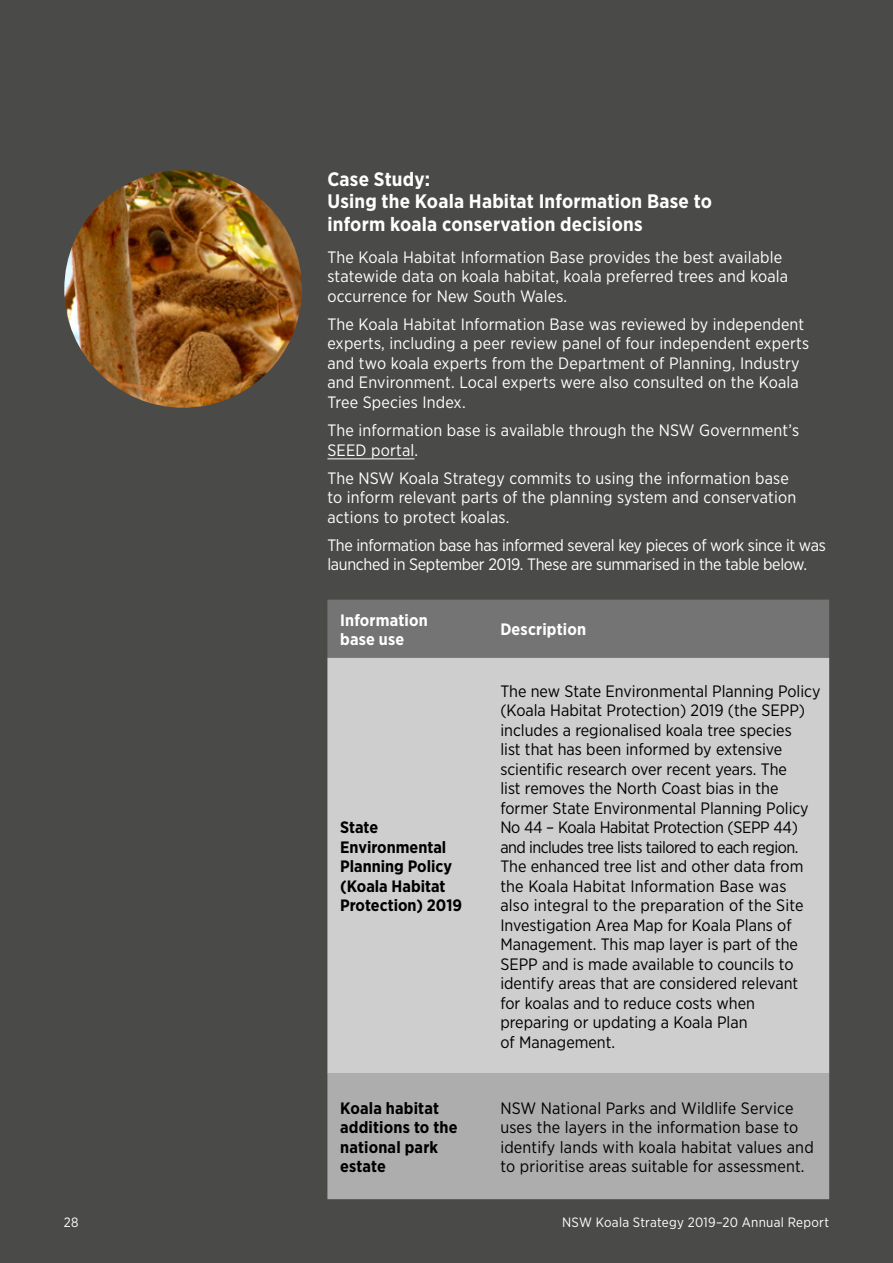
<style>
.page{position:relative;width:893px;height:1263px;background:#4a4a49}
.page>*{position:absolute;margin:0;border:0;box-sizing:border-box;transform-origin:0 0}
._06_Heading_3{font:700 19.5px/22.5px "Gotham Narrow";letter-spacing:.01em;color:#fff}
._08_Body_copy{font:16.5px/19.5px "Gotham Narrow";color:#000}
._08_Body_copy-2{font:16.5px/19.5px "Gotham Narrow";letter-spacing:.01em;color:#fff}
._08_Body_copy-3{font:16.5px/19.5px "Gotham Narrow";letter-spacing:-.02em;color:#fff}
._08_Body_copy-4{font:700 16.5px/19.5px "Gotham Narrow";color:#000}
._08_Body_copy-5{font:700 16.5px/19.5px "Gotham Narrow";letter-spacing:.01em;color:#fff}
.t1{font:13.5px "Gotham Narrow";letter-spacing:.02em;color:#fff}
</style>
<div class="page">
<div style="left:327px;top:600px;width:502px;height:58px;background:#757474"></div>
<div style="left:327px;top:658px;width:502px;height:416px;background:#cecece"></div>
<div style="left:327px;top:1074px;width:502px;height:125px;background:#adadad"></div>
<hr style="left:327px;top:458px;width:87px;height:1px;background:#fff">
<img style="left:64px;top:170px;width:238px;height:238px;border-radius:119px">
<p class="_06_Heading_3" style="left:327px;top:167px;width:386px">Case Study:<br>Using the Koala Habitat Information Base to inform koala conservation decisions</p>
<p class="_08_Body_copy-2" style="left:327px;top:247px;width:462px">The Koala Habitat Information Base provides the best available statewide data on koala habitat, koala preferred trees and koala occurrence for New South Wales.</p>
<p class="_08_Body_copy-2" style="left:327px;top:314px;width:483px">The Koala Habitat Information Base was reviewed by independent experts, including a peer review panel of four independent experts and two koala experts from the Department of Planning, Industry and Environment. Local experts were also consulted on the Koala Tree Species Index.</p>
<p class="_08_Body_copy-2" style="left:327px;top:420px;width:473px">The information base is available through the NSW Government’s<br>SEED portal.</p>
<p class="_08_Body_copy-2" style="left:327px;top:468px;width:470px">The NSW Koala Strategy commits to using the information base to inform relevant parts of the planning system and conservation actions to protect koalas.</p>
<p class="_08_Body_copy-3" style="left:327px;top:535px;width:500px">The information base has informed several key pieces of work since it was launched in September 2019. These are summarised in the table below.</p>
<p class="_08_Body_copy-5" style="left:340px;top:610px;width:89px">Information base use</p>
<p class="_08_Body_copy-5" style="left:500px;top:620px;width:87px">Description</p>
<p class="_08_Body_copy-4" style="left:340px;top:818px;width:123px">State<br>Environmental<br>Planning Policy (Koala Habitat<br>Protection) 2019</p>
<p class="_08_Body_copy" style="left:500px;top:681px;width:322px">The new State Environmental Planning Policy (Koala Habitat Protection) 2019 (the SEPP) includes a regionalised koala tree species<br>list that has been informed by extensive scientific research over recent years. The<br>list removes the North Coast bias in the former State Environmental Planning Policy No 44 – Koala Habitat Protection (SEPP 44) and includes tree lists tailored to each region.<br>The enhanced tree list and other data from the Koala Habitat Information Base was<br>also integral to the preparation of the Site Investigation Area Map for Koala Plans of Management. This map layer is part of the SEPP and is made available to councils to identify areas that are considered relevant for koalas and to reduce costs when preparing or updating a Koala Plan<br>of Management.</p>
<p class="_08_Body_copy-4" style="left:340px;top:1098px;width:119px">Koala habitat additions to the national park estate</p>
<p class="_08_Body_copy" style="left:500px;top:1098px;width:315px">NSW National Parks and Wildlife Service uses the layers in the information base to identify lands with koala habitat values and to prioritise areas suitable for assessment.</p>
<p class="t1" style="left:64px;top:1214px;width:16px">28</p>
<p class="t1" style="left:562px;top:1214px;width:269px">NSW Koala Strategy 2019–20 Annual Report</p>
</div>
